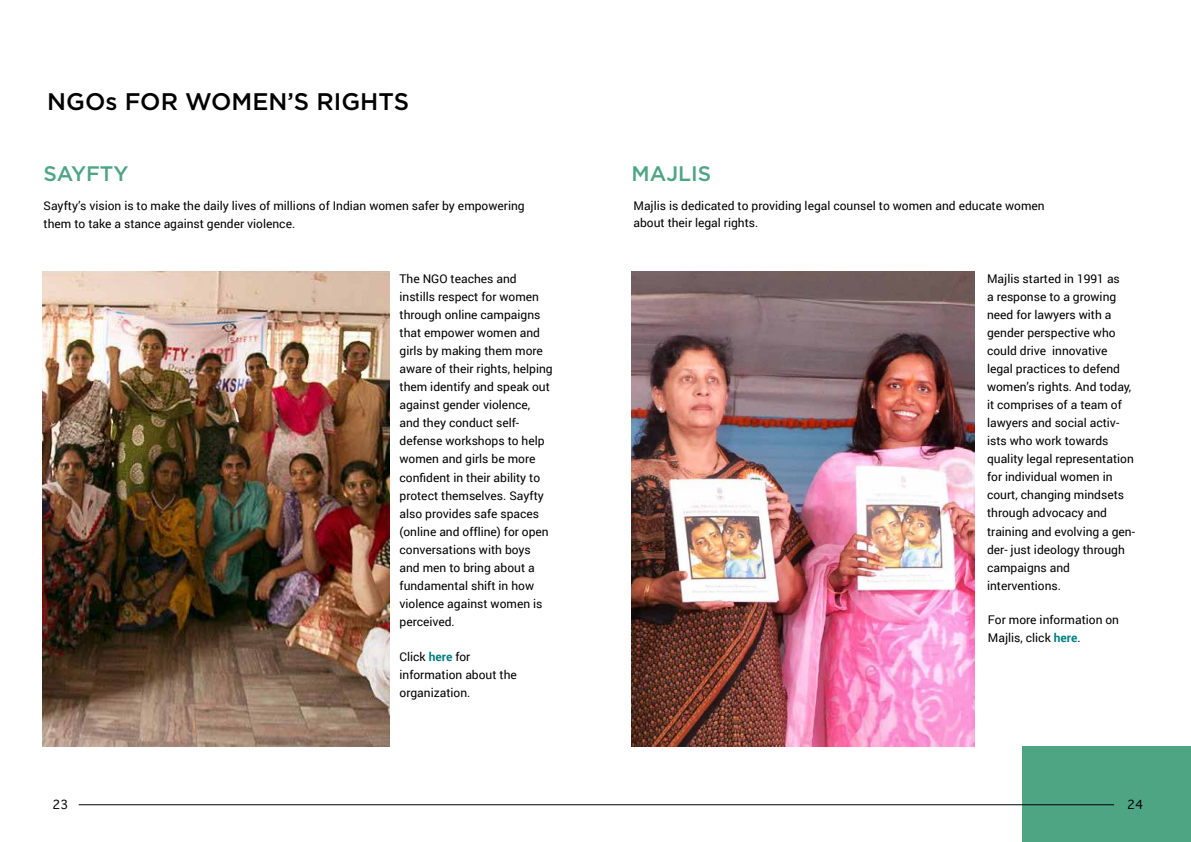
<style>
.page{position:relative;width:1191px;height:842px;background:#fff}
.page>*{position:absolute;margin:0;border:0;box-sizing:border-box;transform-origin:0 0}
.t1{font:500 24px "Gotham";color:#000}
.t2{font:500 21px "Gotham";color:#4ea584}
.t3{font:12px/18px "Roboto";color:#000}
.t4{font:12px "Geneva";color:#000}
.s1{font-weight:700;color:#008080}
</style>
<div class="page">
<div style="left:1022px;top:747px;width:169px;height:95px;background:#4ea584"></div>
<img style="left:43px;top:271px;width:346px;height:476px">
<hr style="left:79px;top:804px;width:1035px;height:1px;background:#000">
<img style="left:631px;top:271px;width:343px;height:476px">
<h1 class="t1" style="left:47px;top:86px;width:363px">NGOs FOR WOMEN’S RIGHTS</h1>
<h2 class="t2" style="left:44px;top:160px;width:86px">SAYFTY</h2>
<p class="t3" style="left:44px;top:197px;width:482px">Sayfty’s vision is to make the daily lives of millions of Indian women safer by empowering them to take a stance against gender violence.</p>
<p class="t4" style="left:53px;top:797px;width:18px">23</p>
<p class="t3" style="left:399px;top:270px;width:155px">The NGO teaches and instills respect for women through online campaigns that empower women and girls by making them more aware of their rights, helping them identify and speak out against gender violence, and they conduct self&shy;defense workshops to help women and girls be more confident in their ability to protect themselves. Sayfty also provides safe spaces (online and offline) for open conversations with boys and men to bring about a fundamental shift in how violence against women is perceived.</p>
<p class="t3" style="left:399px;top:647px;width:119px">Click <span class="s1">here</span> for information about the organization.</p>
<h2 class="t2" style="left:631px;top:160px;width:81px">MAJLIS</h2>
<p class="t3" style="left:633px;top:197px;width:413px;line-height:17px">Majlis is dedicated to providing legal counsel to women and educate women about their legal rights.</p>
<p class="t3" style="left:987px;top:270px;width:149px">Majlis started in 1991 as<br>a response to a growing need for lawyers with a gender perspective who could drive innovative legal practices to defend women’s rights. And today, it comprises of a team of lawyers and social activ&shy;ists who work towards quality legal representation for individual women in court, changing mindsets through advocacy and training and evolving a gen&shy;der- just ideology through campaigns and interventions.</p>
<p class="t3" style="left:988px;top:611px;width:133px">For more information on<br>Majlis, click <span class="s1">here</span>.</p>
<p class="t4" style="left:1127px;top:798px;width:18px">24</p>
</div>
